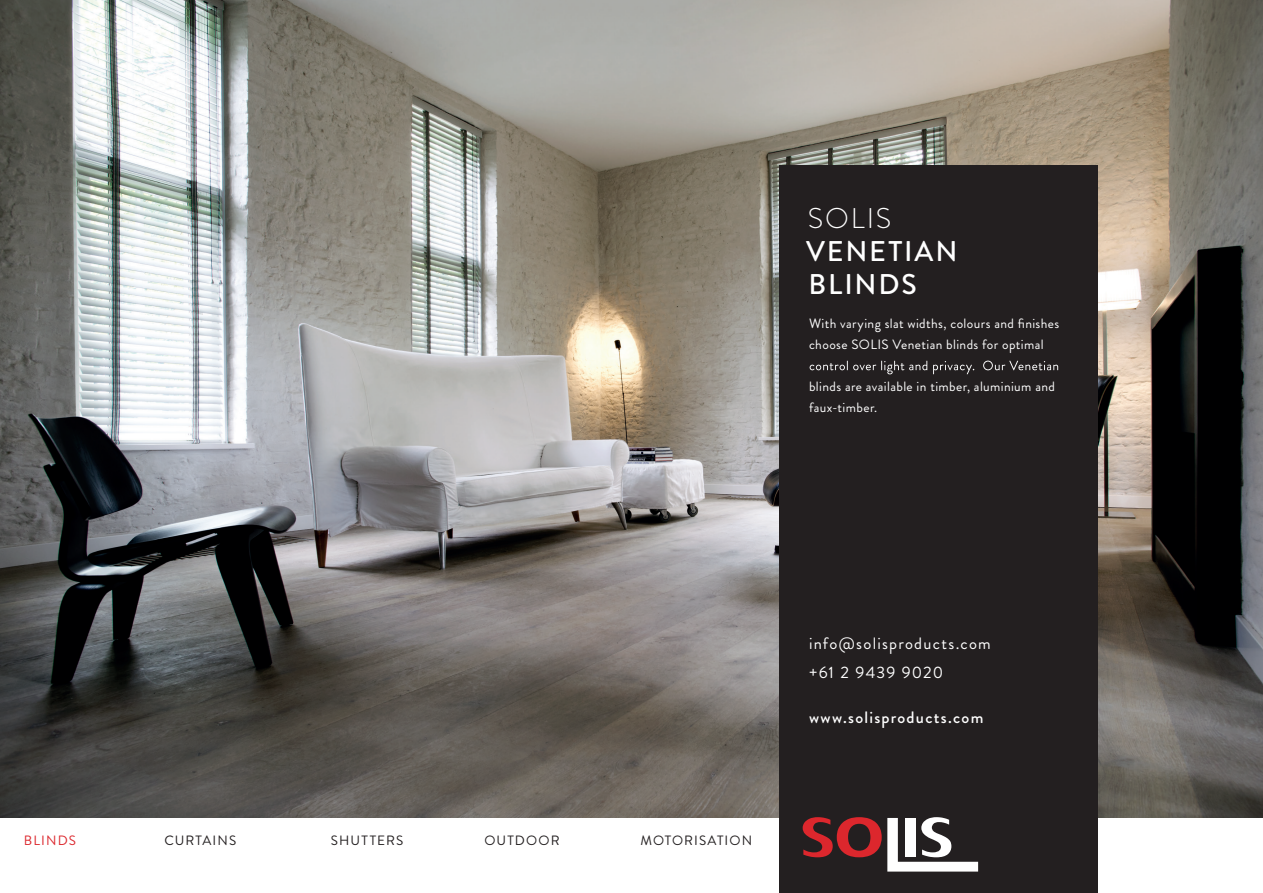
<style>
.page{position:relative;width:1263px;height:893px;background:#fff}
.page>*{position:absolute;margin:0;border:0;box-sizing:border-box;transform-origin:0 0}
.t1{font:500 28.5px/33px "Brandon Grotesque";letter-spacing:.065em;color:#fff}
.t2{font:16.5px/28.8px "Brandon Grotesque";letter-spacing:.075em;color:#fff}
.t3{font:500 16.5px "Brandon Grotesque";letter-spacing:.075em;color:#fff}
.t4{font:13.5px/21px "Brandon Grotesque";letter-spacing:.03em;color:#fff}
.t5{font:13.5px "Brandon Grotesque";letter-spacing:.08em;color:#231f20}
.t6{font:13.5px "Brandon Grotesque";color:#dc272d}
.s1{font-weight:300}
</style>
<div class="page">
<img style="left:0;top:0;width:1263px;height:817px">
<div style="left:779px;top:166px;width:319px;height:727px;background:#231f20"></div>
<svg style="left:803px;top:817px;width:175px;height:55px"></svg>
<svg style="left:809px;top:361px;width:249px;height:13px"></svg>
<p class="t1" style="left:806px;top:202px;width:153px"><span class="s1">SOLIS<br></span>VENETIAN<br>BLINDS</p>
<p class="t4" style="left:809px;top:313px;width:252px">With varying slat widths, colours and finishes choose SOLIS Venetian blinds for optimal</p>
<p class="t4" style="left:809px;top:376px;width:247px">blinds are available in timber, aluminium and faux-timber.</p>
<p class="t6" style="left:24px;top:831px;width:54px">BLINDS</p>
<p class="t5" style="left:164px;top:831px;width:73px">CURTAINS</p>
<p class="t5" style="left:331px;top:831px;width:74px">SHUTTERS</p>
<p class="t5" style="left:484px;top:831px;width:77px">OUTDOOR</p>
<p class="t5" style="left:640px;top:831px;width:113px">MOTORISATION</p>
<p class="t2" style="left:809px;top:629px;width:183px">info@solisproducts.com +61 2 9439 9020</p>
<p class="t3" style="left:809px;top:706px;width:176px">www.solisproducts.com</p>
</div>
